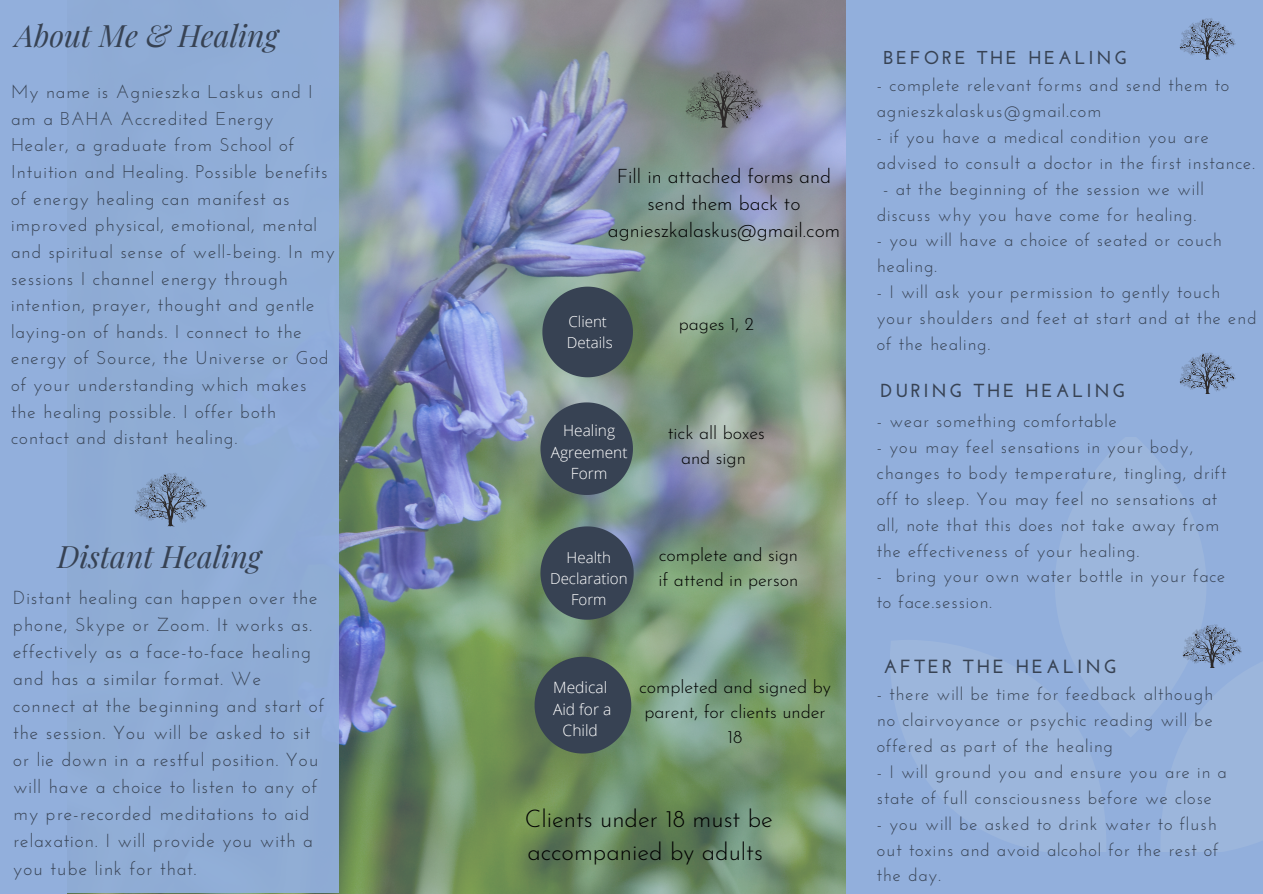
<style>
.page{position:relative;width:1263px;height:894px;background:#fff}
.page>*{position:absolute;margin:0;border:0;box-sizing:border-box;transform-origin:0 0}
.t1{font:italic 30.15px "Playfair Display";color:#374253}
.t2{font:300 24px/32.5px "Josefin Sans";color:#000}
.t3{font:300 19.65px/27px "Josefin Sans";color:#000;text-align:center}
.t4{font:700 19.05px "Josefin Sans";letter-spacing:.15em;color:#374253}
.t5{font:18.75px/27px "Josefin Sans";letter-spacing:.05em;color:#374253}
.t6{font:700 18.75px "Josefin Sans";letter-spacing:.15em;color:#374253}
.t7{font:700 18.6px "Josefin Sans";letter-spacing:.15em;color:#374253}
.t8{font:18.45px/26.5px "Josefin Sans";letter-spacing:.05em;color:#374253}
.t9{font:18px/25.8px "Josefin Sans";letter-spacing:.05em;color:#374253}
.t10{font:300 18px/24.8px "Josefin Sans";color:#000;text-align:center}
.t11{font:300 15.6px/21.8px "Open Sans";color:#fff;text-align:center}
.t12{font:300 15.45px "Open Sans";color:#fff}
.t13{font:300 15.15px "Open Sans";color:#fff}
</style>
<div class="page">
<div style="left:0;top:0;width:1263px;height:893px;background:#92afdc"></div>
<img style="left:339px;top:0;width:506px;height:892px">
<svg style="left:1179px;top:18px;width:57px;height:41px"></svg>
<svg style="left:134px;top:472px;width:73px;height:54px"></svg>
<svg style="left:542px;top:286px;width:91px;height:91px;background:#47565d"></svg>
<svg style="left:540px;top:402px;width:93px;height:93px;background:#48555f"></svg>
<svg style="left:540px;top:526px;width:94px;height:93px;background:#45545d"></svg>
<svg style="left:535px;top:656px;width:96px;height:97px;background:#425155"></svg>
<svg style="left:685px;top:70px;width:78px;height:58px;background:#6f7476"></svg>
<svg style="left:1179px;top:352px;width:57px;height:41px"></svg>
<svg style="left:1182px;top:624px;width:60px;height:44px"></svg>
<p class="t1" style="left:15px;top:14px;width:265px">About Me &amp; Healing</p>
<p class="t8" style="left:11px;top:80px;width:325px">My name is Agnieszka Laskus and I am a BAHA Accredited Energy Healer, a graduate from School of Intuition and Healing. Possible benefits of energy healing can manifest as improved physical, emotional, mental and spiritual sense of well-being. In my sessions I channel energy through intention, prayer, thought and gentle laying-on of hands. I connect to the energy of Source, the Universe or God of your understanding which makes the healing possible. I offer both contact and distant healing.</p>
<p class="t9" style="left:877px;top:74px;width:354px">- complete relevant forms and send them to</p>
<p class="t7" style="left:883px;top:50px;width:245px">BEFORE THE HEALING</p>
<p class="t9" style="left:877px;top:99px;width:226px">agnieszkalaskus@gmail.com</p>
<p class="t9" style="left:877px;top:125px;width:380px">- if you have a medical condition you are advised to consult a doctor in the first instance.</p>
<p class="t9" style="left:877px;top:177px;width:328px;text-align:center">- at the beginning of the session we will discuss why you have come for healing.</p>
<p class="t9" style="left:877px;top:229px;width:347px">- you will have a choice of seated or couch healing.</p>
<p class="t9" style="left:877px;top:281px;width:381px">- I will ask your permission to gently touch your shoulders and feet at start and at the end of the healing.</p>
<p class="t3" style="left:608px;top:164px;width:234px">Fill in attached forms and send them back to agnieszkalaskus@gmail.com</p>
<p class="t13" style="left:569px;top:310px;width:40px">Client</p>
<p class="t13" style="left:567px;top:331px;width:47px">Details</p>
<p class="t10" style="left:679px;top:313px;width:77px">pages 1, 2</p>
<p class="t6" style="left:881px;top:383px;width:247px">DURING THE HEALING</p>
<p class="t9" style="left:877px;top:409px;width:241px">- wear something comfortable</p>
<p class="t9" style="left:877px;top:435px;width:351px">- you may feel sensations in your body, changes to body temperature, tingling, drift off to sleep. You may feel no sensations at all, note that this does not take away from the effectiveness of your healing.</p>
<p class="t9" style="left:877px;top:565px;width:350px">- bring your own water bottle in your face to face.session.</p>
<p class="t12" style="left:563px;top:419px;width:53px">Healing</p>
<p class="t12" style="left:551px;top:441px;width:78px">Agreement</p>
<p class="t12" style="left:571px;top:463px;width:38px">Form</p>
<p class="t10" style="left:668px;top:422px;width:99px">tick all boxes and sign</p>
<p class="t1" style="left:58px;top:534px;width:205px">Distant Healing</p>
<p class="t10" style="left:659px;top:544px;width:141px">complete and sign</p>
<p class="t10" style="left:658px;top:569px;width:141px">if attend in person</p>
<p class="t13" style="left:567px;top:546px;width:46px">Health</p>
<p class="t13" style="left:550px;top:567px;width:79px">Declaration</p>
<p class="t13" style="left:571px;top:588px;width:37px">Form</p>
<p class="t5" style="left:13px;top:585px;width:313px">Distant healing can happen over the phone, Skype or Zoom. It works as. effectively as a face-to-face healing and has a similar format. We connect at the beginning and start of the session. You will be asked to sit or lie down in a restful position. You will have a choice to listen to any of my pre-recorded meditations to aid relaxation. I will provide you with a you tube link for that.</p>
<p class="t4" style="left:883px;top:658px;width:235px">AFTER THE HEALING</p>
<p class="t9" style="left:877px;top:682px;width:338px;text-align:justify">- there will be time for feedback although no clairvoyance or psychic reading will be offered as part of the healing</p>
<p class="t9" style="left:877px;top:760px;width:351px">- I will ground you and ensure you are in a state of full consciousness before we close</p>
<p class="t9" style="left:877px;top:812px;width:343px;text-align:justify">- you will be asked to drink water to flush out toxins and avoid alcohol for the rest of the day.</p>
<p class="t10" style="left:639px;top:676px;width:194px">completed and signed by parent, for clients under<br>18</p>
<p class="t11" style="left:553px;top:675px;width:55px">Medical</p>
<p class="t11" style="left:553px;top:697px;width:60px">Aid for a<br>Child</p>
<p class="t2" style="left:525px;top:804px;width:250px">Clients under 18 must be accompanied by adults</p>
</div>
